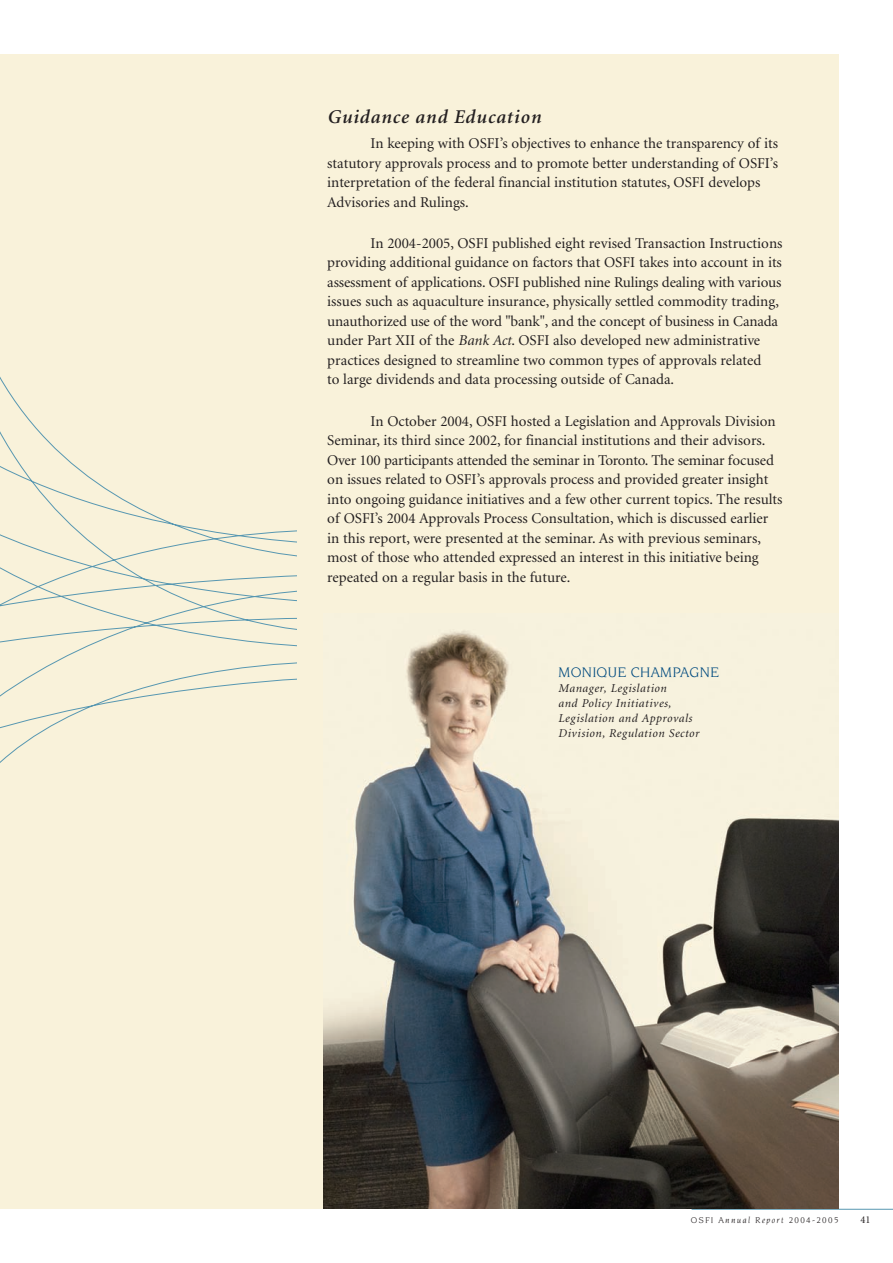
<style>
.page{position:relative;width:893px;height:1263px;background:#fff}
.page>*{position:absolute;margin:0;border:0;box-sizing:border-box;transform-origin:0 0}
.t1{font:italic 600 19.5px "Minion";letter-spacing:.05em;color:#231f20}
.t2{font:15px/19.5px "Minion";color:#231f20}
.t3{font:15px "Novarese";color:#004a7f}
.t4{font:italic 12px/15px "Minion";letter-spacing:.045em;color:#231f20}
.t5{font:10.5px "Minion";color:#231f20}
.t6{font:italic 9px "Novarese";letter-spacing:.15em;color:#231f20}
.s1{font-style:italic}
.s2{font-style:normal}
</style>
<div class="page">
<div style="left:0;top:54px;width:839px;height:1155px;background:#f9f2da"></div>
<svg style="left:0;top:377px;width:297px;height:386px"></svg>
<hr style="left:691px;top:1209px;width:202px;height:1px;background:#5797b1">
<img style="left:324px;top:631px;width:515px;height:578px">
<h1 class="t1" style="left:327px;top:110px;width:215px">Guidance and Education</h1>
<p class="t2" style="left:327px;top:135px;width:452px;text-indent:43px">In keeping with OSFI’s objectives to enhance the transparency of its statutory approvals process and to promote better understanding of OSFI’s interpretation of the federal financial institution statutes, OSFI develops Advisories and Rulings.</p>
<p class="t2" style="left:327px;top:235px;width:457px;text-indent:43px">In 2004-2005, OSFI published eight revised Transaction Instructions providing additional guidance on factors that OSFI takes into account in its assessment of applications. OSFI published nine Rulings dealing with various issues such as aquaculture insurance, physically settled commodity trading, unauthorized use of the word "bank", and the concept of business in Canada under Part XII of the <span class="s1">Bank Act</span>. OSFI also developed new administrative practices designed to streamline two common types of approvals related<br>to large dividends and data processing outside of Canada.</p>
<p class="t2" style="left:327px;top:412px;width:457px;text-indent:43px">In October 2004, OSFI hosted a Legislation and Approvals Division Seminar, its third since 2002, for financial institutions and their advisors.<br>Over 100 participants attended the seminar in Toronto. The seminar focused on issues related to OSFI’s approvals process and provided greater insight into ongoing guidance initiatives and a few other current topics. The results of OSFI’s 2004 Approvals Process Consultation, which is discussed earlier in this report, were presented at the seminar. As with previous seminars, most of those who attended expressed an interest in this initiative being repeated on a regular basis in the future.</p>
<p class="t3" style="left:558px;top:665px;width:163px">MONIQUE CHAMPAGNE</p>
<p class="t4" style="left:558px;top:681px;width:142px">Manager, Legislation<br>and Policy Initiatives,<br>Legislation and Approvals<br>Division, Regulation Sector</p>
<p class="t6" style="left:691px;top:1216px;width:149px"><span class="s2">OSFI</span> Annual Report 20<span class="s2">04-2005</span></p>
<p class="t5" style="left:860px;top:1216px;width:12px">41</p>
</div>
